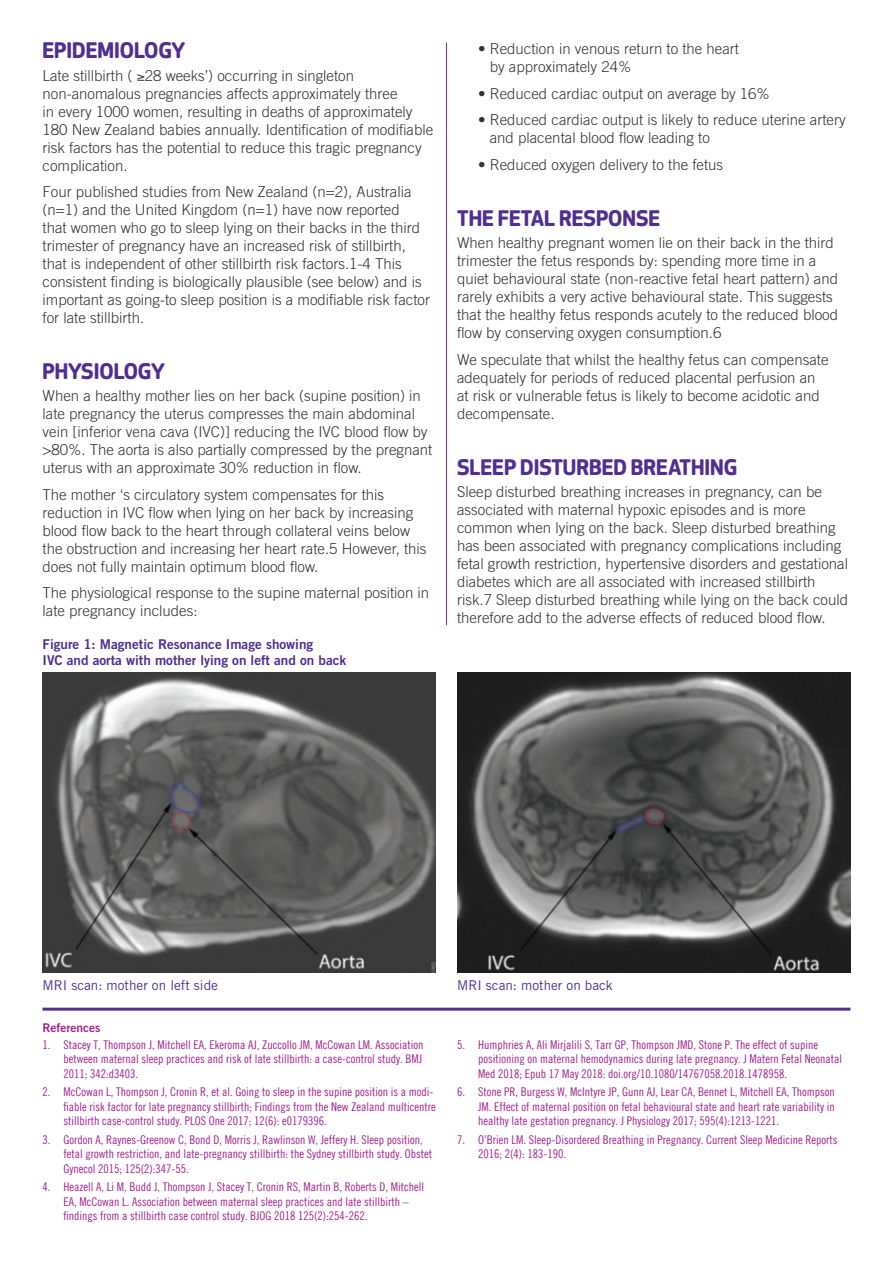
<style>
.page{position:relative;width:893px;height:1263px;background:#fff}
.page>*{position:absolute;margin:0;border:0;box-sizing:border-box;transform-origin:0 0}
.t1{font:700 21px "Apex Rounded";color:#502e92}
.t2{font:300 15px/18px "Trade Gothic";color:#38312f}
.t3{font:13.5px/16.2px "Trade Gothic Bold Two";color:#502e92}
.t4{font:13.5px "Trade Gothic";color:#502e92}
.t5{font:12px/14.4px "Trade Gothic Cond Eighteen";color:#a2238e}
.t6{font:12px "Trade Gothic Bold Two";color:#a2238e}
</style>
<div class="page">
<img style="left:457px;top:673px;width:393px;height:300px">
<img style="left:43px;top:673px;width:393px;height:300px">
<hr style="left:446px;top:43px;width:1px;height:582px;background:#a2238e">
<hr style="left:43px;top:1008px;width:807px;height:3px;background:#502e92">
<p class="t1" style="left:43px;top:38px;width:144px">EPIDEMIOLOGY</p>
<p class="t2" style="left:43px;top:66px;width:392px">Late stillbirth ( ≥28 weeks’) occurring in singleton non-anomalous pregnancies affects approximately three<br>in every 1000 women, resulting in deaths of approximately 180 New Zealand babies annually. Identification of modifiable risk factors has the potential to reduce this tragic pregnancy complication.</p>
<p class="t2" style="left:43px;top:182px;width:389px">Four published studies from New Zealand (n=2), Australia (n=1) and the United Kingdom (n=1) have now reported<br>that women who go to sleep lying on their backs in the third trimester of pregnancy have an increased risk of stillbirth, that is independent of other stillbirth risk factors.1-4 This consistent finding is biologically plausible (see below) and is important as going-to sleep position is a modifiable risk factor for late stillbirth.</p>
<p class="t1" style="left:43px;top:359px;width:124px">PHYSIOLOGY</p>
<p class="t2" style="left:43px;top:387px;width:391px">When a healthy mother lies on her back (supine position) in late pregnancy the uterus compresses the main abdominal vein [inferior vena cava (IVC)] reducing the IVC blood flow by &gt;80%. The aorta is also partially compressed by the pregnant uterus with an approximate 30% reduction in flow.</p>
<p class="t2" style="left:43px;top:485px;width:385px">The mother ‘s circulatory system compensates for this reduction in IVC flow when lying on her back by increasing blood flow back to the heart through collateral veins below the obstruction and increasing her heart rate.5 However, this does not fully maintain optimum blood flow.</p>
<p class="t2" style="left:43px;top:584px;width:388px">The physiological response to the supine maternal position in late pregnancy includes:</p>
<p class="t3" style="left:43px;top:636px;width:305px">Figure 1: Magnetic Resonance Image showing<br>IVC and aorta with mother lying on left and on back</p>
<p class="t2" style="left:490px;top:40px;width:251px;text-indent:-12px">• Reduction in venous return to the heart by approximately 24%</p>
<p class="t2" style="left:478px;top:84px;width:293px">• Reduced cardiac output on average by 16%</p>
<p class="t2" style="left:490px;top:111px;width:357px;text-indent:-12px">• Reduced cardiac output is likely to reduce uterine artery and placental blood flow leading to</p>
<p class="t2" style="left:478px;top:155px;width:247px">• Reduced oxygen delivery to the fetus</p>
<p class="t1" style="left:457px;top:206px;width:205px">THE FETAL RESPONSE</p>
<p class="t2" style="left:457px;top:234px;width:382px">When healthy pregnant women lie on their back in the third trimester the fetus responds by: spending more time in a quiet behavioural state (non-reactive fetal heart pattern) and rarely exhibits a very active behavioural state. This suggests that the healthy fetus responds acutely to the reduced blood flow by conserving oxygen consumption.6</p>
<p class="t2" style="left:457px;top:350px;width:373px">We speculate that whilst the healthy fetus can compensate adequately for periods of reduced placental perfusion an at risk or vulnerable fetus is likely to become acidotic and decompensate.</p>
<p class="t1" style="left:457px;top:455px;width:282px">SLEEP DISTURBED BREATHING</p>
<p class="t2" style="left:457px;top:482px;width:392px">Sleep disturbed breathing increases in pregnancy, can be associated with maternal hypoxic episodes and is more common when lying on the back. Sleep disturbed breathing has been associated with pregnancy complications including fetal growth restriction, hypertensive disorders and gestational diabetes which are all associated with increased stillbirth risk.7 Sleep disturbed breathing while lying on the back could therefore add to the adverse effects of reduced blood flow.</p>
<p class="t4" style="left:43px;top:977px;width:177px">MRI scan: mother on left side</p>
<p class="t6" style="left:43px;top:1020px;width:59px">References</p>
<p class="t5" style="left:64px;top:1037px;width:361px;text-align:justify;text-indent:-21px">1. Stacey T, Thompson J, Mitchell EA, Ekeroma AJ, Zuccollo JM, McCowan LM. Association between maternal sleep practices and risk of late stillbirth: a case-control study. BMJ 2011; 342:d3403.</p>
<p class="t5" style="left:64px;top:1085px;width:374px;text-indent:-21px">2. McCowan L, Thompson J, Cronin R, et al. Going to sleep in the supine position is a modi&shy;fiable risk factor for late pregnancy stillbirth; Findings from the New Zealand multicentre stillbirth case-control study. PLOS One 2017; 12(6): e0179396.</p>
<p class="t5" style="left:64px;top:1132px;width:370px;text-indent:-21px">3. Gordon A, Raynes-Greenow C, Bond D, Morris J, Rawlinson W, Jeffery H. Sleep position, fetal growth restriction, and late-pregnancy stillbirth: the Sydney stillbirth study. Obstet<br>Gynecol 2015; 125(2):347-55.</p>
<p class="t5" style="left:64px;top:1179px;width:362px;text-indent:-21px">4. Heazell A, Li M, Budd J, Thompson J, Stacey T, Cronin RS, Martin B, Roberts D, Mitchell<br>EA, McCowan L. Association between maternal sleep practices and late stillbirth – findings from a stillbirth case‐control study. BJOG 2018 125(2):254-262.</p>
<p class="t4" style="left:457px;top:977px;width:157px">MRI scan: mother on back</p>
<p class="t5" style="left:478px;top:1037px;width:365px;text-indent:-21px">5. Humphries A, Ali Mirjalili S, Tarr GP, Thompson JMD, Stone P. The effect of supine positioning on maternal hemodynamics during late pregnancy. J Matern Fetal Neonatal<br>Med 2018; Epub 17 May 2018: doi.org/10.1080/14767058.2018.1478958.</p>
<p class="t5" style="left:478px;top:1085px;width:358px;text-align:justify;text-indent:-21px">6. Stone PR, Burgess W, McIntyre JP, Gunn AJ, Lear CA, Bennet L, Mitchell EA, Thompson JM. Effect of maternal position on fetal behavioural state and heart rate variability in healthy late gestation pregnancy. J Physiology 2017; 595(4):1213-1221.</p>
<p class="t5" style="left:478px;top:1132px;width:361px;text-indent:-21px">7. O’Brien LM. Sleep-Disordered Breathing in Pregnancy. Current Sleep Medicine Reports<br>2016; 2(4): 183-190.</p>
</div>
